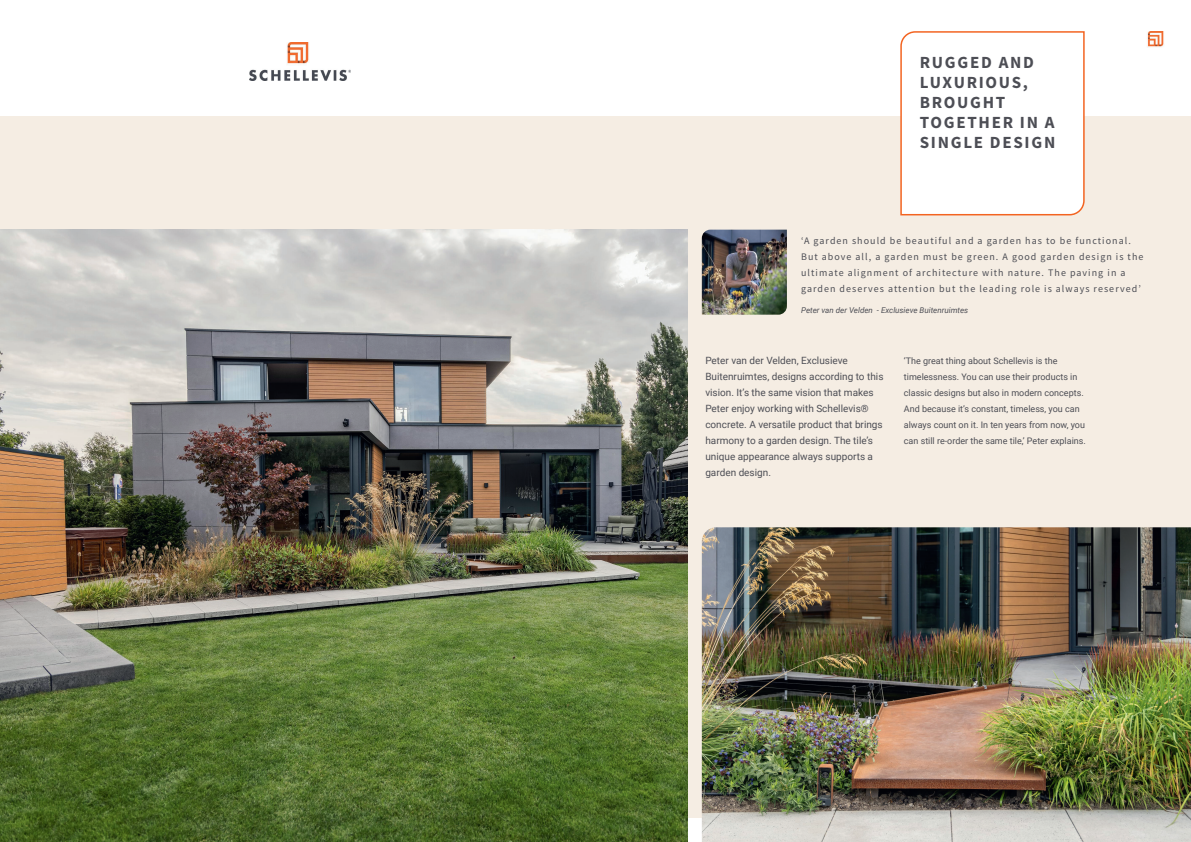
<style>
.page{position:relative;width:1191px;height:842px;background:#fff}
.page>*{position:absolute;margin:0;border:0;box-sizing:border-box;transform-origin:0 0}
.t1{font:700 17px/20px "Source Sans Pro";letter-spacing:.1em;color:#4d4e55}
.t2{font:10px/16px "Roboto";color:#4d4e55}
.t3{font:10px/16px "Source Sans Variable";letter-spacing:.105em;color:#4d4e55}
.t4{font:9px/16px "Roboto";color:#4d4e55}
.t5{font:italic 8px "Roboto";color:#4d4e55}
</style>
<div class="page">
<div style="left:0;top:116px;width:1191px;height:702px;background:#f5ede3"></div>
<img style="left:1147px;top:31px;width:17px;height:16px">
<img style="left:0;top:230px;width:687px;height:612px">
<img style="left:702px;top:230px;width:85px;height:85px">
<img style="left:702px;top:527px;width:489px;height:315px">
<img style="left:250px;top:43px;width:100px;height:37px">
<div style="left:900px;top:31px;width:185px;height:185px;background:#fff"></div>
<h1 class="t1" style="left:919px;top:52px;width:137px">RUGGED AND<br>LUXURIOUS,<br>BROUGHT<br>TOGETHER IN A<br>SINGLE DESIGN</h1>
<p class="t3" style="left:801px;top:233px;width:344px">‘A garden should be beautiful and a garden has to be functional.<br>But above all, a garden must be green. A good garden design is the ultimate alignment of architecture with nature. The paving in a garden deserves attention but the leading role is always reserved’</p>
<p class="t5" style="left:801px;top:304px;width:169px">Peter van der Velden - Exclusieve Buitenruimtes</p>
<p class="t2" style="left:705px;top:352px;width:180px">Peter van der Velden, Exclusieve Buitenruimtes, designs according to this vision. It’s the same vision that makes Peter enjoy working with Schellevis® concrete. A versatile product that brings harmony to a garden design. The tile’s unique appearance always supports a garden design.</p>
<p class="t4" style="left:904px;top:352px;width:183px">‘The great thing about Schellevis is the timelessness. You can use their products in classic designs but also in modern concepts.<br>And because it’s constant, timeless, you can always count on it. In ten years from now, you can still re-order the same tile,’ Peter explains.</p>
</div>
